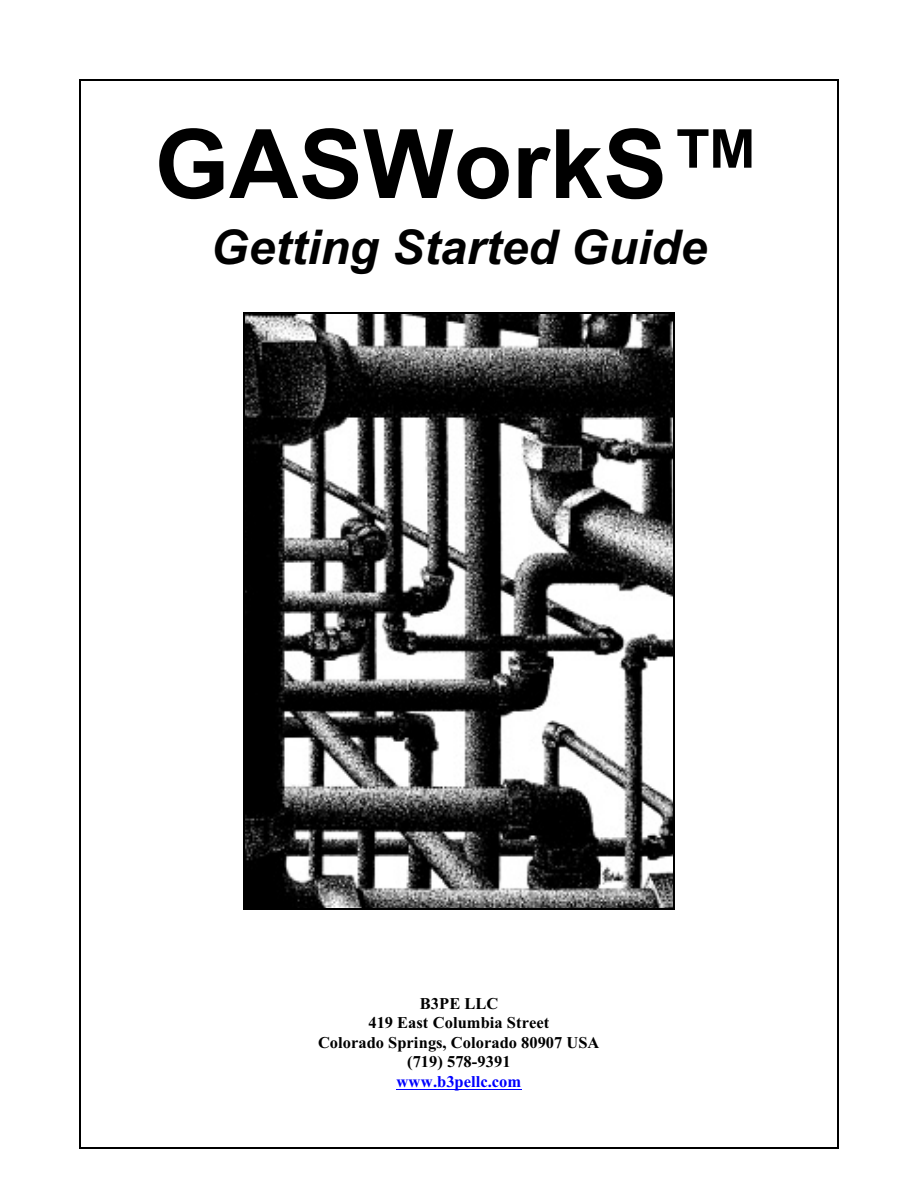
<style>
.page{position:relative;width:918px;height:1188px;background:#fff}
.page>*{position:absolute;margin:0;border:0;box-sizing:border-box;transform-origin:0 0}
.t1{font:700 96px "Arial";color:#000}
.t2{font:italic 700 48px "Arial";color:#000}
.t3{font:700 16.5px/19.5px "Times New Roman";color:#000;text-align:center}
.t4{font:700 16.5px "Times New Roman";color:#00f}
</style>
<div class="page">
<hr style="left:80px;top:80px;width:1px;height:1069px;background:#000">
<hr style="left:837px;top:80px;width:1px;height:1069px;background:#000">
<hr style="left:80px;top:80px;width:758px;height:1px;background:#000">
<hr style="left:80px;top:1148px;width:758px;height:1px;background:#000">
<img style="left:244px;top:314px;width:429px;height:595px">
<hr style="left:243px;top:313px;width:1px;height:597px;background:#000">
<hr style="left:674px;top:313px;width:1px;height:597px;background:#000">
<hr style="left:243px;top:313px;width:432px;height:1px;background:#000">
<hr style="left:243px;top:909px;width:432px;height:1px;background:#000">
<hr style="left:396px;top:1089px;width:126px;height:1px;background:#00f">
<h1 class="t1" style="left:155px;top:128px;width:610px">GASWorkS™</h1>
<h2 class="t2" style="left:211px;top:229px;width:498px">Getting Started Guide</h2>
<p class="t3" style="left:318px;top:995px;width:283px">B3PE LLC<br>419 East Columbia Street<br>Colorado Springs, Colorado 80907 USA (719) 578-9391</p>
<p class="t4" style="left:396px;top:1075px;width:126px">www.b3pellc.com</p>
</div>
